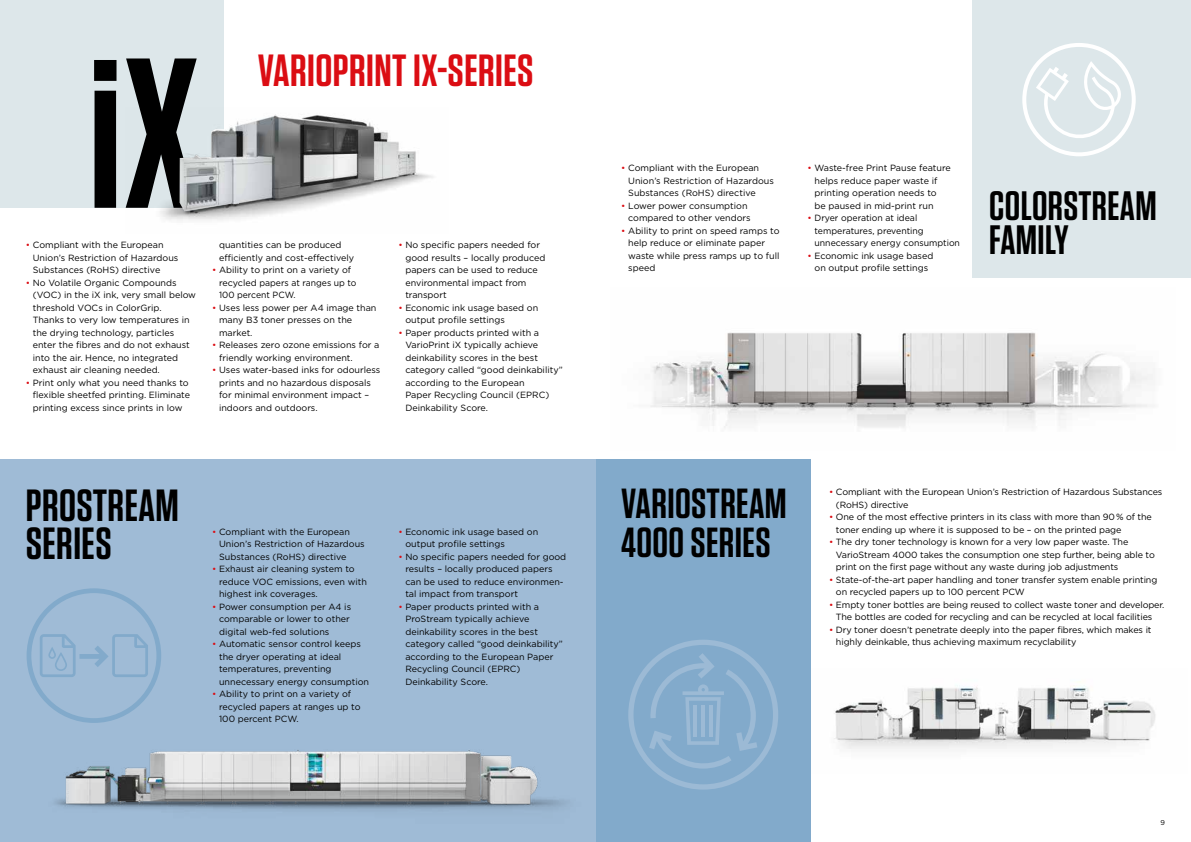
<style>
.page{position:relative;width:1191px;height:842px;background:#fff}
.page>*{position:absolute;margin:0;border:0;box-sizing:border-box;transform-origin:0 0}
.t1{font:600 45px "Tungsten";letter-spacing:.01em;color:#db0d13}
.t2{font:600 45px/38px "Tungsten";letter-spacing:.01em;color:#000}
.t3{font:600 42px/39.1px "Tungsten";letter-spacing:.01em;color:#000}
.t4{font:600 41px "Tungsten";letter-spacing:.01em;color:#000}
.t5{font:9px/12.5px "Gotham";color:#000}
.t6{font:7px "Gotham";color:#000}
.s1{color:#db0d13}
</style>
<div class="page">
<img style="left:834px;top:681px;width:322px;height:68px">
<div style="left:595px;top:460px;width:216px;height:382px;background:#82aacb"></div>
<img style="left:650px;top:332px;width:503px;height:96px">
<div style="left:0;top:460px;width:595px;height:382px;background:#9fbbd6"></div>
<img style="left:55px;top:750px;width:513px;height:61px">
<div style="left:0;top:0;width:223px;height:208px;background:#dde7ea"></div>
<svg style="left:94px;top:58px;width:103px;height:150px"></svg>
<img style="left:125px;top:108px;width:308px;height:113px">
<img style="left:180px;top:114px;width:95px;height:97px">
<div style="left:972px;top:0;width:219px;height:278px;background:#dde7ea"></div>
<svg style="left:628px;top:640px;width:150px;height:150px"></svg>
<svg style="left:1022px;top:43px;width:113px;height:113px"></svg>
<svg style="left:27px;top:588px;width:134px;height:135px"></svg>
<h1 class="t1" style="left:258px;top:47px;width:277px">VARIOPRINT IX-SERIES</h1>
<p class="t5" style="left:33px;top:239px;width:147px;text-indent:-7px"><span class="s1">•</span> Compliant with the European<br>Union’s Restriction of Hazardous</p>
<p class="t5" style="left:33px;top:264px;width:129px">Substances (RoHS) directive</p>
<p class="t5" style="left:33px;top:276px;width:165px;text-indent:-7px"><span class="s1">•</span> No Volatile Organic Compounds (VOC) in the iX ink, very small below threshold VOCs in ColorGrip.<br>Thanks to very low temperatures in the drying technology, particles enter the fibres and do not exhaust into the air. Hence, no integrated exhaust air cleaning needed.</p>
<p class="t5" style="left:33px;top:376px;width:159px;text-indent:-7px"><span class="s1">•</span> Print only what you need thanks to flexible sheetfed printing. Eliminate printing excess since prints in low</p>
<p class="t5" style="left:219px;top:239px;width:137px">quantities can be produced efficiently and cost-effectively</p>
<p class="t5" style="left:219px;top:264px;width:139px;text-indent:-7px"><span class="s1">•</span> Ability to print on a variety of recycled papers at ranges up to<br>100 percent PCW.</p>
<p class="t5" style="left:219px;top:301px;width:159px;text-indent:-7px"><span class="s1">•</span> Uses less power per A4 image than many B3 toner presses on the market.</p>
<p class="t5" style="left:219px;top:339px;width:162px;text-indent:-7px"><span class="s1">•</span> Releases zero ozone emissions for a friendly working environment.</p>
<p class="t5" style="left:219px;top:364px;width:163px;text-indent:-7px"><span class="s1">•</span> Uses water-based inks for odourless prints and no hazardous disposals for minimal environment impact – indoors and outdoors.</p>
<p class="t5" style="left:405px;top:239px;width:142px;text-indent:-7px"><span class="s1">•</span> No specific papers needed for good results – locally produced papers can be used to reduce environmental impact from transport</p>
<p class="t5" style="left:405px;top:301px;width:134px;text-indent:-7px"><span class="s1">•</span> Economic ink usage based on output profile settings</p>
<p class="t5" style="left:405px;top:326px;width:159px;text-indent:-7px"><span class="s1">•</span> Paper products printed with a<br>VarioPrint iX typically achieve deinkability scores in the best category called “good deinkability” according to the European<br>Paper Recycling Council (EPRC)<br>Deinkability Score.</p>
<p class="t5" style="left:628px;top:161px;width:147px;text-indent:-7px"><span class="s1">•</span> Compliant with the European<br>Union’s Restriction of Hazardous<br>Substances (RoHS) directive</p>
<p class="t5" style="left:628px;top:199px;width:124px;text-indent:-7px"><span class="s1">•</span> Lower power consumption compared to other vendors</p>
<p class="t5" style="left:628px;top:224px;width:153px;text-indent:-7px"><span class="s1">•</span> Ability to print on speed ramps to help reduce or eliminate paper waste while press ramps up to full speed</p>
<p class="t5" style="left:814px;top:161px;width:138px;text-indent:-7px"><span class="s1">•</span> Waste-free Print Pause feature helps reduce paper waste if printing operation needs to<br>be paused in mid-print run</p>
<p class="t5" style="left:814px;top:211px;width:147px;text-indent:-7px"><span class="s1">•</span> Dryer operation at ideal temperatures, preventing unnecessary energy consumption</p>
<p class="t5" style="left:807px;top:249px;width:127px;text-align:center"><span class="s1">•</span> Economic ink usage based on output profile settings</p>
<h3 class="t4" style="left:989px;top:184px;width:169px">COLORSTREAM</h3>
<h3 class="t4" style="left:989px;top:218px;width:81px">FAMILY</h3>
<h1 class="t2" style="left:26px;top:487px;width:154px">PROSTREAM<br>SERIES</h1>
<h2 class="t3" style="left:621px;top:485px;width:167px">VARIOSTREAM<br>4000 SERIES</h2>
<p class="t5" style="left:219px;top:525px;width:147px;text-indent:-7px"><span class="s1">•</span> Compliant with the European<br>Union’s Restriction of Hazardous<br>Substances (RoHS) directive</p>
<p class="t5" style="left:219px;top:562px;width:149px;text-indent:-7px"><span class="s1">•</span> Exhaust air cleaning system to reduce VOC emissions, even with highest ink coverages.</p>
<p class="t5" style="left:219px;top:600px;width:134px;text-indent:-7px"><span class="s1">•</span> Power consumption per A4 is comparable or lower to other digital web-fed solutions</p>
<p class="t5" style="left:219px;top:637px;width:151px;text-indent:-7px"><span class="s1">•</span> Automatic sensor control keeps the dryer operating at ideal temperatures, preventing unnecessary energy consumption</p>
<p class="t5" style="left:219px;top:687px;width:143px;text-indent:-7px"><span class="s1">•</span> Ability to print on a variety of recycled papers at ranges up to<br>100 percent PCW.</p>
<p class="t5" style="left:405px;top:525px;width:134px;text-indent:-7px"><span class="s1">•</span> Economic ink usage based on output profile settings</p>
<p class="t5" style="left:405px;top:550px;width:162px;text-indent:-7px"><span class="s1">•</span> No specific papers needed for good results – locally produced papers can be used to reduce environmen&shy;tal impact from transport</p>
<p class="t5" style="left:405px;top:600px;width:159px;text-indent:-7px"><span class="s1">•</span> Paper products printed with a<br>ProStream typically achieve deinkability scores in the best category called “good deinkability” according to the European Paper<br>Recycling Council (EPRC)<br>Deinkability Score.</p>
<p class="t5" style="left:836px;top:485px;width:328px;text-indent:-7px"><span class="s1">•</span> Compliant with the European Union’s Restriction of Hazardous Substances (RoHS) directive</p>
<p class="t5" style="left:836px;top:510px;width:317px;text-indent:-7px"><span class="s1">•</span> One of the most effective printers in its class with more than 90 % of the toner ending up where it is supposed to be – on the printed page</p>
<p class="t5" style="left:836px;top:535px;width:320px;text-indent:-7px"><span class="s1">•</span> The dry toner technology is known for a very low paper waste. The<br>VarioStream 4000 takes the consumption one step further, being able to print on the first page without any waste during job adjustments</p>
<p class="t5" style="left:836px;top:573px;width:323px;text-indent:-7px"><span class="s1">•</span> State-of-the-art paper handling and toner transfer system enable printing on recycled papers up to 100 percent PCW</p>
<p class="t5" style="left:829px;top:598px;width:337px;text-align:center"><span class="s1">•</span> Empty toner bottles are being reused to collect waste toner and developer.<br>The bottles are coded for recycling and can be recycled at local facilities</p>
<p class="t5" style="left:836px;top:623px;width:317px;text-indent:-7px"><span class="s1">•</span> Dry toner doesn’t penetrate deeply into the paper fibres, which makes it highly deinkable, thus achieving maximum recyclability</p>
<p class="t6" style="left:1160px;top:818px;width:6px">9</p>
</div>
